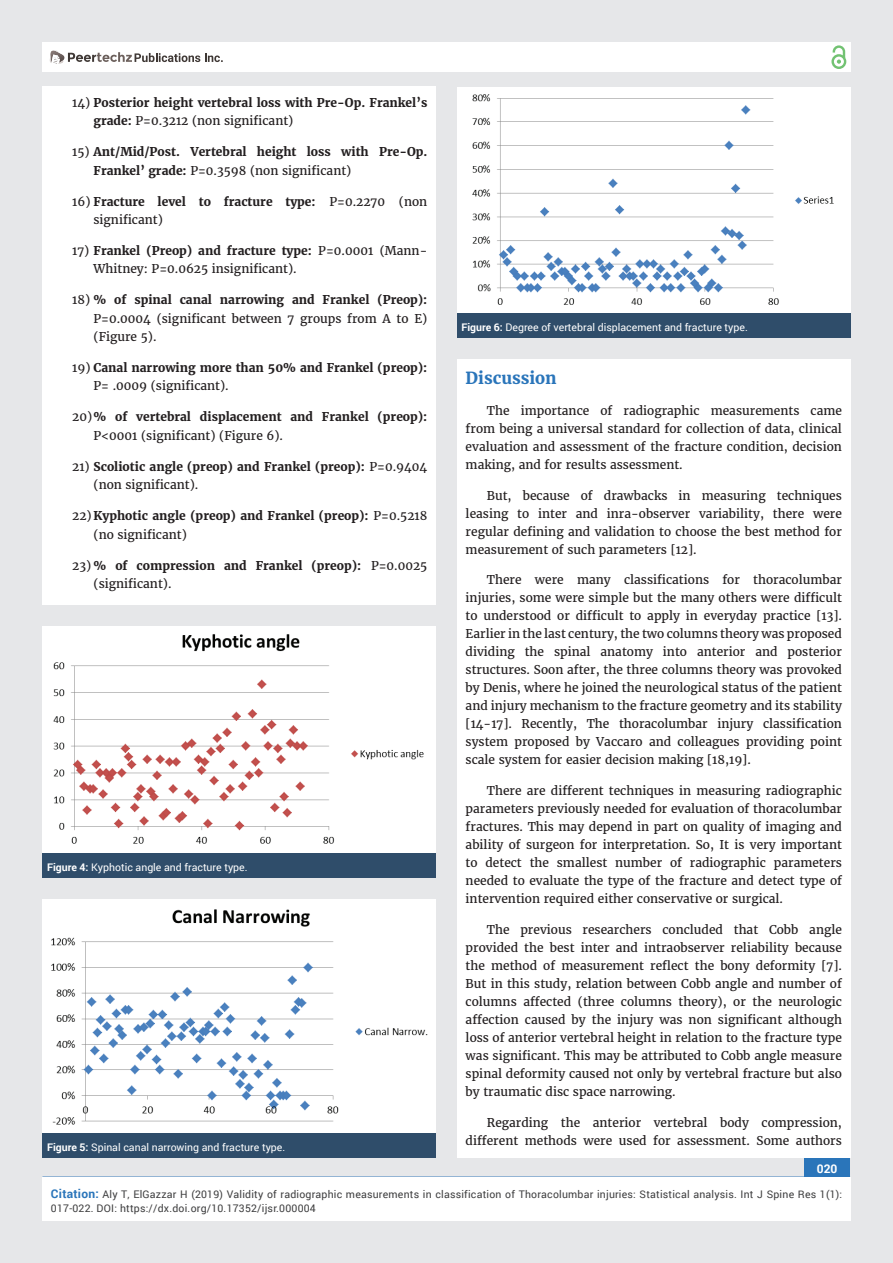
<style>
.page{position:relative;width:893px;height:1263px;background:#e6e7e9}
.page>*{position:absolute;margin:0;border:0;box-sizing:border-box;transform-origin:0 0}
.t1{font:700 16.5px "Merriweather";color:#2a75ba}
.t2{font:12px/18px "Merriweather";color:#231f20;text-align:justify}
.t3{font:700 12px/18.3px "Merriweather";color:#231f20}
.t4{font:700 12px "Roboto";color:#fff}
.t5{font:10.5px/13.5px "Roboto";letter-spacing:.02em;color:#3e3e3f}
.t6{font:10.5px "Roboto";color:#fff}
.s1{font-weight:400}
.s2{font-weight:700}
.s3{font-weight:700;font-size:12px;color:#2a75ba}
</style>
<div class="page">
<div style="left:42px;top:43px;width:808px;height:29px;background:#fff"></div>
<div style="left:831px;top:54px;width:15px;height:15px;border:2px solid #72c272;border-radius:50%"></div>
<svg style="left:831px;top:45px;width:15px;height:19px"></svg>
<div style="left:804px;top:1157px;width:46px;height:43px;background:#2a75ba"></div>
<svg style="left:49px;top:50px;width:174px;height:14px"></svg>
<div style="left:42px;top:1177px;width:809px;height:43px;background:#fff"></div>
<div style="left:42px;top:87px;width:394px;height:518px;background:#fff"></div>
<div style="left:457px;top:359px;width:393px;height:799px;background:#fff"></div>
<div style="left:43px;top:626px;width:393px;height:227px;background:#fff"></div>
<div style="left:43px;top:853px;width:393px;height:25px;background:#2f4d6a"></div>
<img style="left:53px;top:634px;width:371px;height:210px">
<div style="left:43px;top:899px;width:393px;height:234px;background:#fff"></div>
<div style="left:43px;top:1133px;width:393px;height:25px;background:#2f4d6a"></div>
<img style="left:51px;top:909px;width:377px;height:216px">
<div style="left:457px;top:87px;width:393px;height:227px;background:#fff"></div>
<div style="left:457px;top:314px;width:393px;height:24px;background:#2f4d6a"></div>
<img style="left:472px;top:94px;width:362px;height:211px">
<p class="t3" style="left:94px;top:94px;width:335px;text-indent:-21px"><span class="s1">14)</span> Posterior height vertebral loss with Pre-Op. Frankel’s grade: <span class="s1">P=0.3212 (non significant)</span></p>
<p class="t3" style="left:94px;top:143px;width:335px;text-indent:-21px"><span class="s1">15)</span> Ant/Mid/Post. Vertebral height loss with Pre-Op.<br>Frankel’ grade: <span class="s1">P=0.3598 (non significant)</span></p>
<p class="t3" style="left:94px;top:192px;width:335px;text-indent:-21px"><span class="s1">16)</span> Fracture level to fracture type: <span class="s1">P=0.2270 (non significant)</span></p>
<p class="t2" style="left:94px;top:242px;width:335px;text-indent:-21px">17) <span class="s2">Frankel (Preop) and fracture type:</span> P=0.0001 (Mann-<br>Whitney: P=0.0625 insignificant).</p>
<p class="t2" style="left:94px;top:291px;width:335px;text-indent:-21px">18) <span class="s2">% of spinal canal narrowing and Frankel (Preop):<br></span>P=0.0004 (significant between 7 groups from A to E) (Figure 5).</p>
<p class="t3" style="left:94px;top:359px;width:335px;text-indent:-21px"><span class="s1">19)</span> Canal narrowing more than 50% and Frankel (preop):<br><span class="s1">P= .0009 (significant).</span></p>
<p class="t3" style="left:94px;top:408px;width:335px;text-indent:-21px"><span class="s1">20)</span> % of vertebral displacement and Frankel (preop):<br><span class="s1">P&lt;0001 (significant) (Figure 6).</span></p>
<p class="t3" style="left:94px;top:457px;width:335px;text-indent:-21px"><span class="s1">21)</span> Scoliotic angle (preop) and Frankel (preop): <span class="s1">P=0.9404 (non significant).</span></p>
<p class="t3" style="left:94px;top:507px;width:335px;text-indent:-21px"><span class="s1">22)</span> Kyphotic angle (preop) and Frankel (preop): <span class="s1">P=0.5218 (no significant)</span></p>
<p class="t3" style="left:94px;top:556px;width:335px;text-indent:-21px"><span class="s1">23)</span> % of compression and Frankel (preop): <span class="s1">P=0.0025 (significant).</span></p>
<p class="t6" style="left:47px;top:860px;width:202px"><span class="s2">Figure 4:</span> Kyphotic angle and fracture type.</p>
<p class="t6" style="left:47px;top:1140px;width:240px"><span class="s2">Figure 5:</span> Spinal canal narrowing and fracture type.</p>
<p class="t6" style="left:461px;top:320px;width:288px"><span class="s2">Figure 6:</span> Degree of vertebral displacement and fracture type.</p>
<h1 class="t1" style="left:466px;top:368px;width:93px">Discussion</h1>
<p class="t2" style="left:466px;top:402px;width:378px;text-indent:21px">The importance of radiographic measurements came from being a universal standard for collection of data, clinical evaluation and assessment of the fracture condition, decision making, and for results assessment.</p>
<p class="t2" style="left:466px;top:486px;width:378px;text-indent:21px">But, because of drawbacks in measuring techniques leasing to inter and inra-observer variability, there were regular defining and validation to choose the best method for measurement of such parameters [12].</p>
<p class="t2" style="left:466px;top:571px;width:378px;text-indent:21px">There were many classifications for thoracolumbar injuries, some were simple but the many others were difficult to understood or difficult to apply in everyday practice [13].<br>Earlier in the last century, the two columns theory was proposed dividing the spinal anatomy into anterior and posterior structures. Soon after, the three columns theory was provoked by Denis, where he joined the neurological status of the patient and injury mechanism to the fracture geometry and its stability [14-17]. Recently, The thoracolumbar injury classification system proposed by Vaccaro and colleagues providing point scale system for easier decision making [18,19].</p>
<p class="t2" style="left:466px;top:782px;width:378px;text-indent:21px">There are different techniques in measuring radiographic parameters previously needed for evaluation of thoracolumbar fractures. This may depend in part on quality of imaging and ability of surgeon for interpretation. So, It is very important to detect the smallest number of radiographic parameters needed to evaluate the type of the fracture and detect type of intervention required either conservative or surgical.</p>
<p class="t2" style="left:466px;top:921px;width:378px;text-indent:21px">The previous researchers concluded that Cobb angle provided the best inter and intraobserver reliability because the method of measurement reflect the bony deformity [7].<br>But in this study, relation between Cobb angle and number of columns affected (three columns theory), or the neurologic affection caused by the injury was non significant although loss of anterior vertebral height in relation to the fracture type was significant. This may be attributed to Cobb angle measure spinal deformity caused not only by vertebral fracture but also by traumatic disc space narrowing.</p>
<p class="t2" style="left:466px;top:1113px;width:378px;text-align:right">Regarding the anterior vertebral body compression, different methods were used for assessment. Some authors</p>
<p class="t4" style="left:817px;top:1161px;width:22px">020</p>
<p class="t5" style="left:51px;top:1188px;width:793px"><span class="s3">Citation:</span> Aly T, ElGazzar H (2019) Validity of radiographic measurements in classification of Thoracolumbar injuries: Statistical analysis. Int J Spine Res 1(1):<br>017-022. DOI: https://dx.doi.org/10.17352/ijsr.000004</p>
</div>
